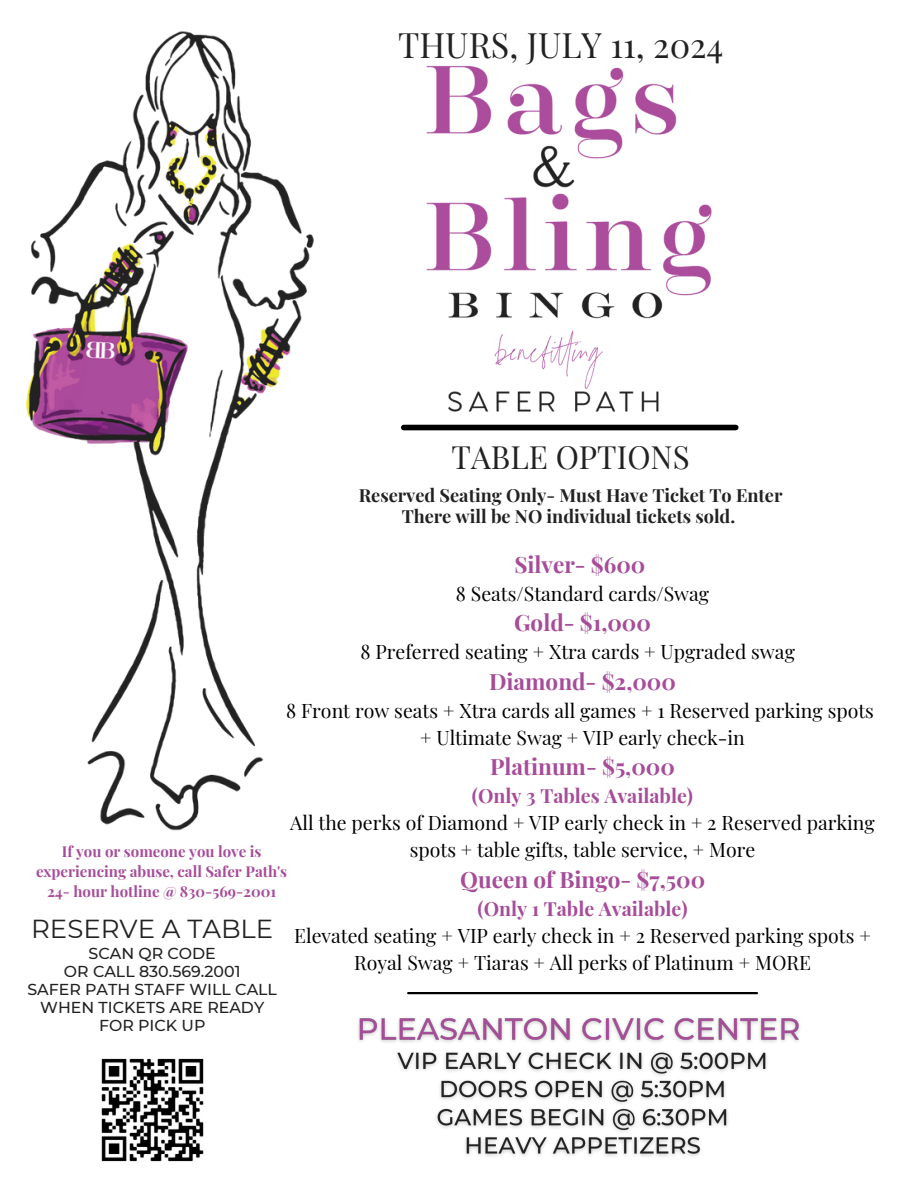
<style>
.page{position:relative;width:918px;height:1188px;background:#fff}
.page>*{position:absolute;margin:0;border:0;box-sizing:border-box;transform-origin:0 0}
.t1{font:34.35px "Playfair Display";color:#222}
.t2{font:31.35px "Playfair Display";color:#222}
.t3{font:26.1px "Montserrat";color:#222}
.t4{font:700 22.5px "Playfair Display";color:#a74c99}
.t5{font:19.5px/27px "Playfair Display";color:#000;text-align:center}
.t6{font:700 19.5px "Playfair Display";color:#a74c99}
.t7{font:700 18.15px "Playfair Display";color:#222}
.t8{font:500 15.75px/18px "Montserrat";color:#222;text-align:center}
.t9{font:700 15px/20.2px "Playfair Display";color:#a74c99;text-align:center}
</style>
<div class="page">
<div style="left:404px;top:425px;width:332px;height:5px;background:#000"></div>
<img style="left:26px;top:31px;width:288px;height:800px">
<img style="left:427px;top:65px;width:311px;height:363px">
<hr style="left:408px;top:992px;width:349px;height:2px;background:#000">
<div style="left:383px;top:64px;width:48px;height:49px;background:#fff;border-radius:50%"></div>
<img style="left:358px;top:1017px;width:442px;height:140px">
<img style="left:101px;top:1058px;width:103px;height:104px">
<p class="t1" style="left:398px;top:21px;width:327px">THURS, JULY 11, 2024</p>
<p class="t2" style="left:452px;top:435px;width:239px">TABLE OPTIONS</p>
<p class="t7" style="left:359px;top:483px;width:425px">Reserved Seating Only- Must Have Ticket To Enter</p>
<p class="t7" style="left:402px;top:503px;width:335px">There will be NO individual tickets sold.</p>
<p class="t4" style="left:514px;top:548px;width:133px">Silver- $600</p>
<p class="t5" style="left:456px;top:579px;width:255px">8 Seats/Standard cards/Swag</p>
<p class="t4" style="left:514px;top:607px;width:138px">Gold- $1,000</p>
<p class="t5" style="left:360px;top:638px;width:436px">8 Preferred seating + Xtra cards + Upgraded swag</p>
<p class="t4" style="left:489px;top:665px;width:188px">Diamond- $2,000</p>
<p class="t5" style="left:286px;top:696px;width:589px">8 Front row seats + Xtra cards all games + 1 Reserved parking spots</p>
<p class="t5" style="left:420px;top:723px;width:326px">+ Ultimate Swag + VIP early check-in</p>
<p class="t4" style="left:490px;top:751px;width:186px">Platinum- $5,000</p>
<p class="t6" style="left:472px;top:782px;width:223px">(Only 3 Tables Available)</p>
<p class="t5" style="left:290px;top:809px;width:586px">All the perks of Diamond + VIP early check in + 2 Reserved parking spots + table gifts, table service, + More</p>
<p class="t4" style="left:460px;top:863px;width:246px">Queen of Bingo- $7,500</p>
<p class="t6" style="left:477px;top:895px;width:212px">(Only 1 Table Available)</p>
<p class="t9" style="left:36px;top:841px;width:253px">If you or someone you love is experiencing abuse, call Safer Path's<br>24- hour hotline @ 830-569-2001</p>
<p class="t3" style="left:31px;top:913px;width:244px">RESERVE A TABLE</p>
<p class="t8" style="left:89px;top:945px;width:129px">SCAN QR CODE</p>
<p class="t8" style="left:64px;top:963px;width:178px">OR CALL 830.569.2001</p>
<p class="t8" style="left:27px;top:981px;width:251px">SAFER PATH STAFF WILL CALL<br>WHEN TICKETS ARE READY<br>FOR PICK UP</p>
<p class="t5" style="left:294px;top:921px;width:578px">Elevated seating + VIP early check in + 2 Reserved parking spots +<br>Royal Swag + Tiaras + All perks of Platinum + MORE</p>
</div>
